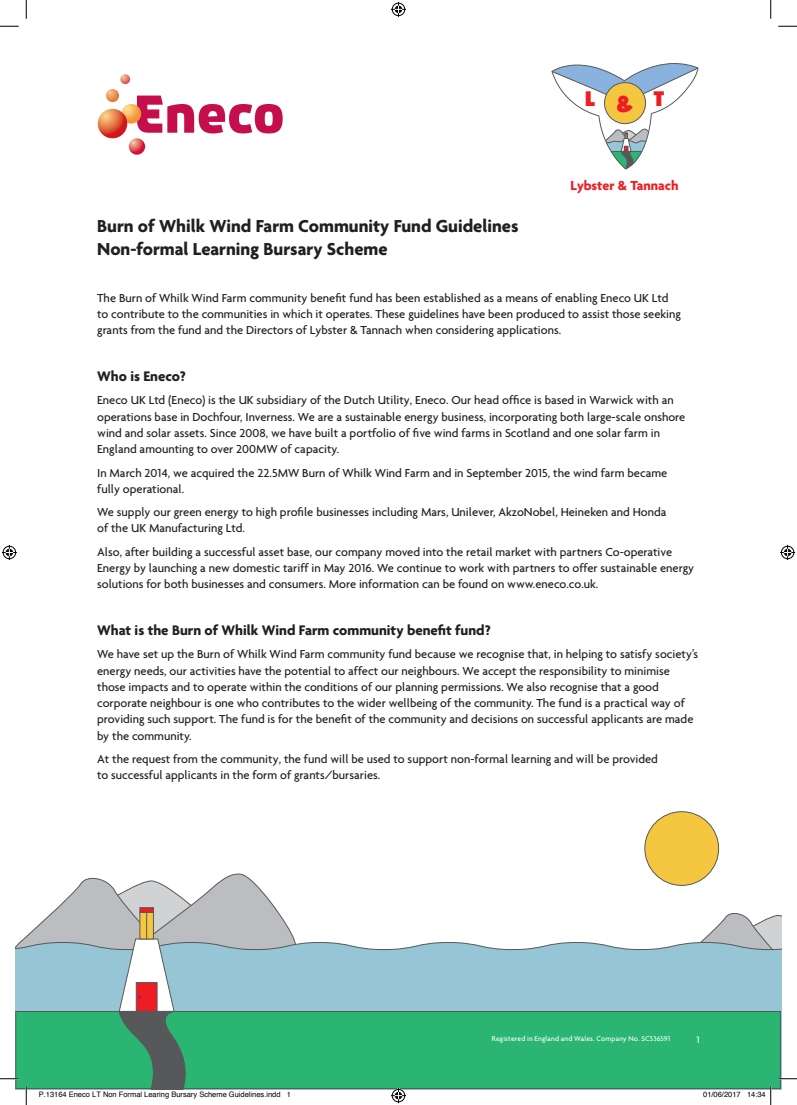
<style>
.page{position:relative;width:797px;height:1105px;background:#fff}
.page>*{position:absolute;margin:0;border:0;box-sizing:border-box;transform-origin:0 0}
.t1{font:22px "Phosphate Solid";color:#ee1d23}
.t2{font:700 18.75px "Agenda";color:#231f20}
.HEadings{font:700 15px "Agenda";color:#231f20}
.t3{font:700 14.12px "Agenda";color:#ee1d23}
.Body_COpy{font:500 12.5px/16.2px "Agenda";color:#231f20}
.t4{font:500 10px "Agenda";color:#fff}
.t5{font:7.5px "Helvetica";color:#000}
.t6{font:500 7.5px "Agenda";letter-spacing:.02em;color:#fff}
.s1{font-size:24px}
</style>
<div class="page">
<svg style="left:137px;top:96px;width:146px;height:37px"></svg>
<svg style="left:121px;top:104px;width:20px;height:20px"></svg>
<svg style="left:98px;top:109px;width:29px;height:29px"></svg>
<svg style="left:129px;top:138px;width:16px;height:17px"></svg>
<svg style="left:106px;top:74px;width:24px;height:28px"></svg>
<svg style="left:551px;top:63px;width:147px;height:106px"></svg>
<div style="left:604px;top:83px;width:41px;height:41px;background:#f5c740;border-radius:50%"></div>
<div style="left:604px;top:82px;width:41px;height:42px;border:1px solid #57585a;border-radius:50%"></div>
<svg style="left:706px;top:913px;width:75px;height:24px"></svg>
<svg style="left:306px;top:937px;width:475px;height:152px;background:#9fc9d6"></svg>
<div style="left:16px;top:1011px;width:764px;height:77px;background:#2bb572"></div>
<div style="left:16px;top:1011px;width:764px;height:78px;border:1px solid #57585a"></div>
<div style="left:645px;top:812px;width:73px;height:73px;background:#f5c741;border-radius:50%"></div>
<div style="left:644px;top:811px;width:75px;height:75px;border:1px solid #57585a;border-radius:50%"></div>
<svg style="left:0;top:25px;width:19px;height:2px"></svg>
<svg style="left:778px;top:25px;width:19px;height:2px"></svg>
<svg style="left:778px;top:1078px;width:19px;height:1px"></svg>
<svg style="left:25px;top:0;width:2px;height:19px"></svg>
<svg style="left:770px;top:0;width:1px;height:19px"></svg>
<svg style="left:391px;top:2px;width:15px;height:15px"></svg>
<svg style="left:391px;top:1088px;width:15px;height:15px"></svg>
<svg style="left:2px;top:545px;width:15px;height:15px"></svg>
<svg style="left:780px;top:545px;width:15px;height:15px"></svg>
<svg style="left:0;top:873px;width:306px;height:232px"></svg>
<svg style="left:747px;top:1086px;width:24px;height:19px"></svg>
<p class="t1" style="left:585px;top:83px;width:81px">L<span class="s1">&amp;</span>T</p>
<p class="t3" style="left:570px;top:178px;width:109px">Lybster &amp; Tannach</p>
<p class="t2" style="left:97px;top:216px;width:423px">Burn of Whilk Wind Farm Community Fund Guidelines</p>
<p class="t2" style="left:97px;top:239px;width:292px">Non-formal Learning Bursary Scheme</p>
<p class="Body_COpy" style="left:97px;top:289px;width:585px">The Burn of Whilk Wind Farm community benefit fund has been established as a means of enabling Eneco UK Ltd to contribute to the communities in which it operates. These guidelines have been produced to assist those seeking grants from the fund and the Directors of Lybster &amp; Tannach when considering applications.</p>
<p class="HEadings" style="left:97px;top:368px;width:90px">Who is Eneco?</p>
<p class="Body_COpy" style="left:97px;top:392px;width:589px">Eneco UK Ltd (Eneco) is the UK subsidiary of the Dutch Utility, Eneco. Our head office is based in Warwick with an operations base in Dochfour, Inverness. We are a sustainable energy business, incorporating both large-scale onshore wind and solar assets. Since 2008, we have built a portfolio of five wind farms in Scotland and one solar farm in England amounting to over 200MW of capacity.</p>
<p class="Body_COpy" style="left:97px;top:464px;width:571px">In March 2014, we acquired the 22.5MW Burn of Whilk Wind Farm and in September 2015, the wind farm became fully operational.</p>
<p class="Body_COpy" style="left:97px;top:504px;width:571px">We supply our green energy to high profile businesses including Mars, Unilever, AkzoNobel, Heineken and Honda of the UK Manufacturing Ltd.</p>
<p class="Body_COpy" style="left:97px;top:543px;width:598px">Also, after building a successful asset base, our company moved into the retail market with partners Co-operative<br>Energy by launching a new domestic tariff in May 2016. We continue to work with partners to offer sustainable energy solutions for both businesses and consumers. More information can be found on www.eneco.co.uk.</p>
<p class="HEadings" style="left:97px;top:622px;width:395px">What is the Burn of Whilk Wind Farm community benefit fund?</p>
<p class="Body_COpy" style="left:97px;top:646px;width:602px">We have set up the Burn of Whilk Wind Farm community fund because we recognise that, in helping to satisfy society’s energy needs, our activities have the potential to affect our neighbours. We accept the responsibility to minimise those impacts and to operate within the conditions of our planning permissions. We also recognise that a good corporate neighbour is one who contributes to the wider wellbeing of the community. The fund is a practical way of providing such support. The fund is for the benefit of the community and decisions on successful applicants are made by the community.</p>
<p class="Body_COpy" style="left:97px;top:750px;width:562px">At the request from the community, the fund will be used to support non-formal learning and will be provided to successful applicants in the form of grants/bursaries.</p>
<p class="t6" style="left:492px;top:1034px;width:180px">Registered in England and Wales. Company No. SC536591</p>
<p class="t4" style="left:696px;top:1033px;width:5px">1</p>
<p class="t5" style="left:39px;top:1088px;width:254px">P.13164 Eneco LT Non Formal Learing Bursary Scheme Guidelines.indd 1</p>
<p class="t5" style="left:703px;top:1088px;width:64px">01/06/2017 14:34</p>
</div>
